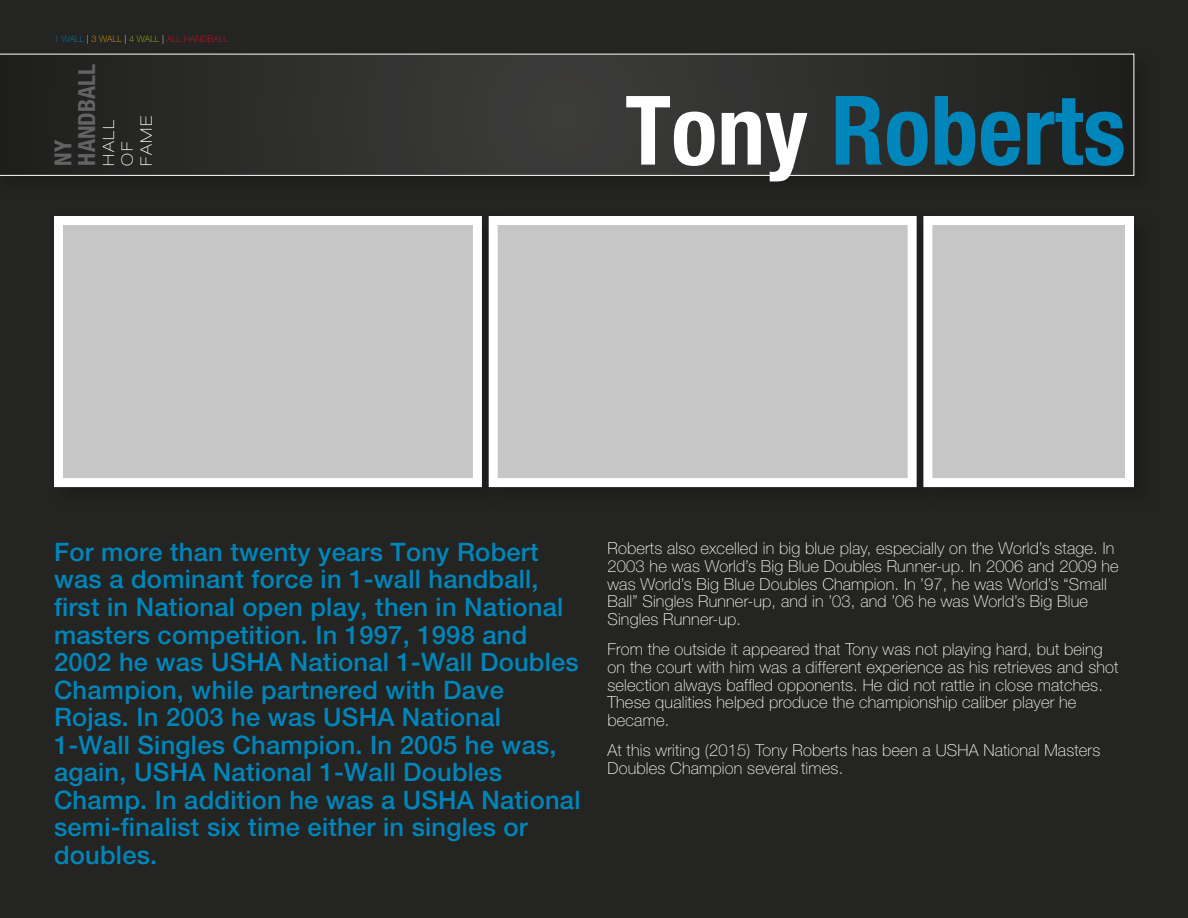
<style>
.page{position:relative;width:1188px;height:918px;background:#242422}
.page>*{position:absolute;margin:0;border:0;box-sizing:border-box;transform-origin:0 0}
.t1{font:700 condensed 96px "Helvetica Neue LT Std";color:#0086ba}
.t2{font:500 25.5px/27.5px "Helvetica Neue LT";letter-spacing:.01em;color:#0086ba}
.t3{font:700 condensed 23.55px/23.7px "Helvetica Neue LT Std";color:#646363}
.t4{font:100 16.5px/17.9px "Helvetica Neue LT";letter-spacing:.01em;color:#fff}
.t5{font:100 expanded 15.75px/18.9px "Helvetica Neue LT";letter-spacing:.1em;color:#fff}
.t6{font:100 9px "Helvetica Neue LT";letter-spacing:.01em;color:#d51224}
.s1{color:#0086ba}
.s2{color:#fff}
.s3{color:#f8aa00}
.s4{color:#b1c50e}
</style>
<div class="page">
<div style="left:0;top:49px;width:1160px;height:153px;background:#1d1d1b"></div>
<svg style="left:0;top:54px;width:1134px;height:121px"></svg>
<div style="left:49px;top:211px;width:459px;height:302px;background:#1d1d1b"></div>
<div style="left:54px;top:216px;width:428px;height:271px;background:#c6c6c6;border:9px solid #fff"></div>
<div style="left:484px;top:211px;width:458px;height:302px;background:#1d1d1b"></div>
<div style="left:489px;top:216px;width:428px;height:271px;background:#c6c6c6;border:9px solid #fff"></div>
<div style="left:919px;top:211px;width:240px;height:302px;background:#1d1d1b"></div>
<div style="left:923px;top:216px;width:211px;height:271px;background:#c6c6c6;border:9px solid #fff"></div>
<p class="t6" style="left:54px;top:33px;width:176px"><span class="s1">1 WALL</span> <span class="s2">|</span> <span class="s3">3 WALL</span> <span class="s2">|</span> <span class="s4">4 WALL</span> <span class="s2">|</span> ALL HANDBALL</p>
<h3 class="t3" style="left:51px;top:166px;width:103px;rotate:-90deg">NY<br>HANDBALL</h3>
<p class="t5" style="left:99px;top:166px;width:51px;rotate:-90deg">HALL<br>OF<br>FAME</p>
<h1 class="t1" style="left:625px;top:72px;width:502px"><span class="s2">Tony</span> Roberts</h1>
<p class="t2" style="left:54px;top:538px;width:528px">For more than twenty years Tony Robert was a dominant force in 1-wall handball, first in National open play, then in National masters competition. In 1997, 1998 and 2002 he was USHA National 1-Wall Doubles Champion, while partnered with Dave Rojas. In 2003 he was USHA National 1-Wall Singles Champion. In 2005 he was, again, USHA National 1-Wall Doubles Champ. In addition he was a USHA National semi-finalist six time either in singles or doubles.</p>
<p class="t4" style="left:608px;top:539px;width:513px">Roberts also excelled in big blue play, especially on the World’s stage. In 2003 he was World’s Big Blue Doubles Runner-up. In 2006 and 2009 he was World’s Big Blue Doubles Champion. In ’97, he was World’s “Small Ball” Singles Runner-up, and in ’03, and ’06 he was World’s Big Blue Singles Runner-up.</p>
<p class="t4" style="left:608px;top:640px;width:513px">From the outside it appeared that Tony was not playing hard, but being on the court with him was a different experience as his retrieves and shot selection always baffled opponents. He did not rattle in close matches.<br>These qualities helped produce the championship caliber player he became.</p>
<p class="t4" style="left:608px;top:741px;width:494px">At this writing (2015) Tony Roberts has been a USHA National Masters<br>Doubles Champion several times.</p>
</div>
